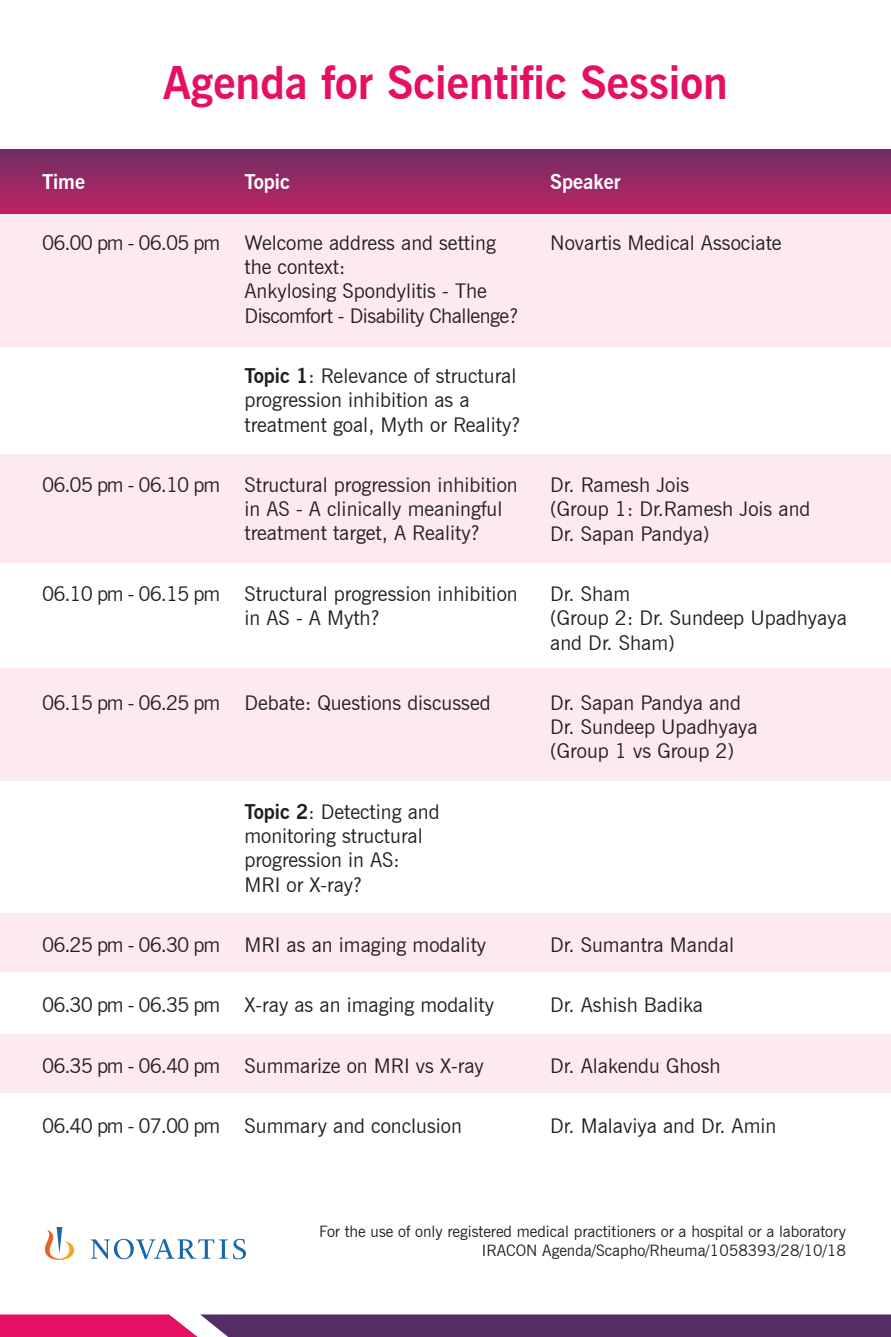
<style>
.page{position:relative;width:891px;height:1337px;background:#fff}
.page>*{position:absolute;margin:0;border:0;box-sizing:border-box;transform-origin:0 0}
.t1{font:700 45px "News Gothic BT";color:#e50f63}
.t2{font:20.25px/24.3px "News Gothic BT";color:#231f20}
.t3{font:20.25px "News Gothic BT";letter-spacing:-.05em;color:#231f20}
.t4{font:700 20.25px "News Gothic BT";color:#fff}
.t5{font:15.75px/18.9px "News Gothic BT";color:#231f20;text-align:right}
.s1{font-weight:700}
</style>
<div class="page">
<svg style="left:0;top:1314px;width:891px;height:22px;background:#79336c"></svg>
<div style="left:0;top:213px;width:891px;height:133px;background:#fce9f1"></div>
<div style="left:0;top:454px;width:891px;height:108px;background:#fce9f1"></div>
<div style="left:0;top:669px;width:891px;height:112px;background:#fce9f1"></div>
<div style="left:0;top:913px;width:891px;height:59px;background:#fce9f1"></div>
<div style="left:0;top:1034px;width:891px;height:58px;background:#fce9f1"></div>
<svg style="left:45px;top:1227px;width:201px;height:32px"></svg>
<div style="left:0;top:150px;width:891px;height:63px;background:linear-gradient(to bottom,#702d64,#be2363)"></div>
<p class="t4" style="left:42px;top:170px;width:45px">Time</p>
<h1 class="t1" style="left:163px;top:56px;width:566px">Agenda for Scientific Session</h1>
<p class="t4" style="left:244px;top:170px;width:47px">Topic</p>
<p class="t4" style="left:550px;top:170px;width:72px">Speaker</p>
<p class="t3" style="left:42px;top:230px;width:180px">06.00 pm - 06.05 pm</p>
<p class="t2" style="left:244px;top:230px;width:275px">Welcome address and setting the context:<br>Ankylosing Spondylitis - The<br>Discomfort - Disability Challenge?</p>
<p class="t2" style="left:550px;top:230px;width:233px">Novartis Medical Associate</p>
<p class="t2" style="left:244px;top:363px;width:277px"><span class="s1">Topic 1</span>: Relevance of structural progression inhibition as a treatment goal, Myth or Reality?</p>
<p class="t3" style="left:42px;top:472px;width:180px">06.05 pm - 06.10 pm</p>
<p class="t2" style="left:244px;top:472px;width:275px">Structural progression inhibition in AS - A clinically meaningful treatment target, A Reality?</p>
<p class="t2" style="left:550px;top:472px;width:262px">Dr. Ramesh Jois<br>(Group 1: Dr.Ramesh Jois and<br>Dr. Sapan Pandya)</p>
<p class="t3" style="left:42px;top:581px;width:180px">06.10 pm - 06.15 pm</p>
<p class="t2" style="left:244px;top:581px;width:275px">Structural progression inhibition in AS - A Myth?</p>
<p class="t2" style="left:550px;top:581px;width:298px">Dr. Sham<br>(Group 2: Dr. Sundeep Upadhyaya and Dr. Sham)</p>
<p class="t3" style="left:42px;top:690px;width:180px">06.15 pm - 06.25 pm</p>
<p class="t2" style="left:244px;top:690px;width:248px">Debate: Questions discussed</p>
<p class="t2" style="left:550px;top:690px;width:209px">Dr. Sapan Pandya and<br>Dr. Sundeep Upadhyaya (Group 1 vs Group 2)</p>
<p class="t2" style="left:244px;top:799px;width:197px"><span class="s1">Topic 2</span>: Detecting and monitoring structural progression in AS:<br>MRI or X-ray?</p>
<p class="t3" style="left:42px;top:932px;width:180px">06.25 pm - 06.30 pm</p>
<p class="t2" style="left:244px;top:932px;width:243px">MRI as an imaging modality</p>
<p class="t2" style="left:550px;top:932px;width:185px">Dr. Sumantra Mandal</p>
<p class="t3" style="left:42px;top:992px;width:180px">06.30 pm - 06.35 pm</p>
<p class="t2" style="left:244px;top:992px;width:251px">X-ray as an imaging modality</p>
<p class="t2" style="left:550px;top:993px;width:154px">Dr. Ashish Badika</p>
<p class="t3" style="left:42px;top:1053px;width:180px">06.35 pm - 06.40 pm</p>
<p class="t2" style="left:244px;top:1053px;width:241px">Summarize on MRI vs X-ray</p>
<p class="t2" style="left:550px;top:1053px;width:172px">Dr. Alakendu Ghosh</p>
<p class="t3" style="left:42px;top:1113px;width:180px">06.40 pm - 07.00 pm</p>
<p class="t2" style="left:244px;top:1113px;width:219px">Summary and conclusion</p>
<p class="t2" style="left:550px;top:1113px;width:228px">Dr. Malaviya and Dr. Amin</p>
<p class="t5" style="left:319px;top:1222px;width:528px">For the use of only registered medical practitioners or a hospital or a laboratory<br>IRACON Agenda/Scapho/Rheuma/1058393/28/10/18</p>
</div>
